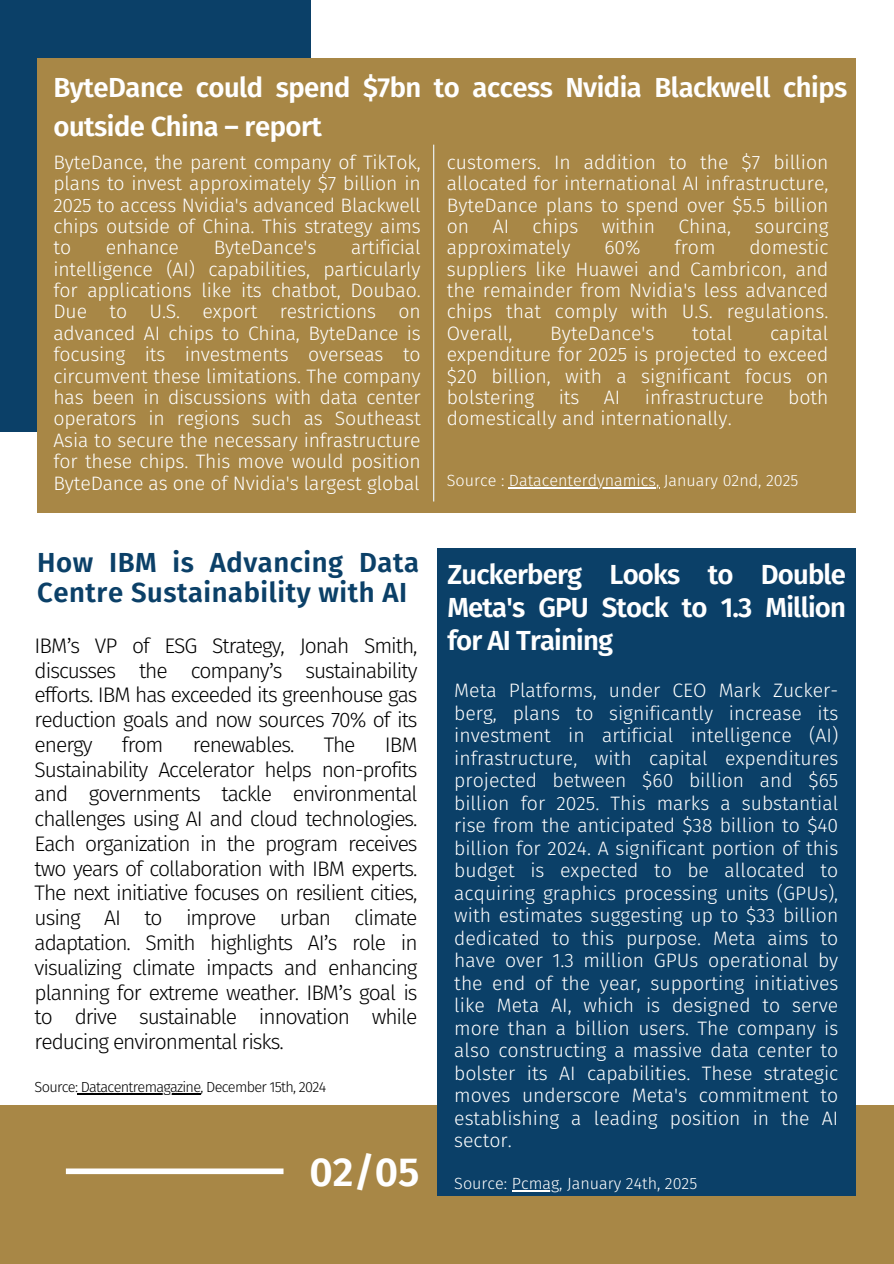
<style>
.page{position:relative;width:894px;height:1264px;background:#fff}
.page>*{position:absolute;margin:0;border:0;box-sizing:border-box;transform-origin:0 0}
.t1{font:700 37.5px "Glow Sans J";color:#fff}
.t2{font:700 25.5px/32.7px "Glow Sans J";letter-spacing:-.02em;color:#fff;text-align:justify}
.t3{font:700 25.5px/30.3px "Glow Sans J";letter-spacing:.02em;color:#0b4068}
.t4{font:19.5px/24.8px "Glow Sans J";letter-spacing:-.055em;color:#000;text-align:justify}
.t5{font:18px/21.3px "Glow Sans J";color:#fff;text-align:justify}
.t6{font:15px "Glow Sans J";color:#fff}
.t7{font:13.5px "Glow Sans J";letter-spacing:-.055em;color:#000}
</style>
<div class="page">
<div style="left:0;top:0;width:310px;height:431px;background:#0b4068"></div>
<div style="left:37px;top:58px;width:399px;height:454px;background:#a88746"></div>
<div style="left:0;top:1104px;width:893px;height:159px;background:#a88746"></div>
<div style="left:436px;top:548px;width:419px;height:648px;background:#0b4068"></div>
<div style="left:66px;top:1168px;width:217px;height:6px;background:#fff"></div>
<hr style="left:81px;top:1092px;width:119px;height:2px;background:#000">
<div style="left:431px;top:58px;width:424px;height:455px;background:#a88746"></div>
<hr style="left:511px;top:1190px;width:48px;height:1px;background:#fff">
<hr style="left:508px;top:487px;width:147px;height:1px;background:#fff">
<hr style="left:433px;top:145px;width:1px;height:356px;background:#eff8ff">
<h3 class="t2" style="left:53px;top:66px;width:795px;line-height:39.3px">ByteDance could spend $7bn to access Nvidia Blackwell chips outside China – report</h3>
<p class="t5" style="left:53px;top:150px;width:368px">ByteDance, the parent company of TikTok, plans to invest approximately $7 billion in 2025 to access Nvidia's advanced Blackwell chips outside of China. This strategy aims to</p>
<p class="t5" style="left:446px;top:150px;width:383px">customers. In addition to the $7 billion allocated for international AI infrastructure, ByteDance plans to spend over $5.5 billion on</p>
<p class="t5" style="left:492px;top:214px;width:18px">AI</p>
<p class="t5" style="left:532px;top:214px;width:47px">chips</p>
<p class="t5" style="left:601px;top:214px;width:55px">within</p>
<p class="t5" style="left:678px;top:214px;width:54px">China,</p>
<p class="t5" style="left:754px;top:214px;width:75px">sourcing</p>
<p class="t5" style="left:446px;top:236px;width:125px">approximately</p>
<p class="t5" style="left:604px;top:236px;width:38px">60%</p>
<p class="t5" style="left:674px;top:236px;width:43px">from</p>
<p class="t5" style="left:53px;top:236px;width:368px;text-indent:297px">artificial intelligence (AI) capabilities, particularly for applications like its chatbot, Doubao.<br>Due to U.S. export restrictions on advanced AI chips to China, ByteDance is focusing its investments overseas to circumvent these limitations. The company has been in discussions with data center operators in regions such as Southeast Asia to secure the necessary infrastructure for these chips. This move would position ByteDance as one of Nvidia's largest global</p>
<p class="t5" style="left:446px;top:236px;width:383px;text-indent:302px">domestic suppliers like Huawei and Cambricon, and the remainder from Nvidia's less advanced chips that comply with U.S. regulations.<br>Overall,</p>
<p class="t5" style="left:106px;top:236px;width:75px">enhance</p>
<p class="t5" style="left:214px;top:236px;width:104px">ByteDance's</p>
<p class="t5" style="left:446px;top:321px;width:383px;text-indent:323px">capital expenditure for 2025 is projected to exceed $20 billion, with a significant focus on bolstering</p>
<p class="t5" style="left:550px;top:321px;width:106px">ByteDance's</p>
<p class="t5" style="left:691px;top:321px;width:42px">total</p>
<p class="t5" style="left:558px;top:385px;width:22px">its</p>
<p class="t5" style="left:603px;top:385px;width:18px">AI</p>
<p class="t5" style="left:644px;top:385px;width:120px">infrastructure</p>
<p class="t5" style="left:788px;top:385px;width:42px">both</p>
<p class="t5" style="left:446px;top:407px;width:286px">domestically and internationally.</p>
<h1 class="t6" style="left:446px;top:469px;width:353px">Source : Datacenterdynamics, January 02nd, 2025</h1>
<h2 class="t3" style="left:37px;top:545px;width:383px">How IBM is Advancing Data<br>Centre Sustainability with AI</h2>
<p class="t4" style="left:35px;top:632px;width:384px">IBM’s VP of ESG Strategy, Jonah Smith, discusses the company’s sustainability efforts. IBM has exceeded its greenhouse gas reduction goals and now sources 70% of its energy</p>
<p class="t4" style="left:122px;top:731px;width:43px">from</p>
<p class="t4" style="left:193px;top:731px;width:103px">renewables.</p>
<p class="t4" style="left:323px;top:731px;width:33px">The</p>
<p class="t4" style="left:35px;top:731px;width:384px;text-indent:350px">IBM Sustainability Accelerator helps non-profits and governments tackle environmental challenges using AI and cloud technologies.<br>Each organization in the program receives two years of collaboration with IBM experts.<br>The next initiative focuses on resilient cities, using AI to improve urban climate adaptation. Smith highlights AI’s role in visualizing climate impacts and enhancing planning for extreme weather. IBM’s goal is to drive sustainable innovation while reducing environmental risks.</p>
<h3 class="t7" style="left:35px;top:1076px;width:293px">Source: Datacentremagazine, December 15th, 2024</h3>
<h3 class="t1" style="left:309px;top:1142px;width:112px">02/05</h3>
<h2 class="t2" style="left:447px;top:557px;width:400px">Zuckerberg Looks to Double Meta's GPU Stock to 1.3 Million for AI Training</h2>
<h2 class="t5" style="left:454px;top:678px;width:385px;line-height:22.5px">Meta Platforms, under CEO Mark Zucker&shy;berg, plans to significantly increase its investment in artificial intelligence (AI) infrastructure, with capital expenditures projected between $60 billion and $65 billion for 2025. This marks a substantial rise from the anticipated $38 billion to $40 billion for 2024. A significant portion of this budget is expected to be allocated to acquiring graphics processing units (GPUs), with estimates suggesting up to $33 billion dedicated to this purpose. Meta aims to have over 1.3 million GPUs operational by the end of the year, supporting initiatives like Meta AI, which is designed to serve more than a billion users. The company is also constructing a massive data center to bolster its AI capabilities. These strategic moves underscore Meta's commitment to establishing a leading position in the AI sector.</h2>
<h3 class="t6" style="left:454px;top:1171px;width:244px">Source: Pcmag, January 24th, 2025</h3>
</div>
